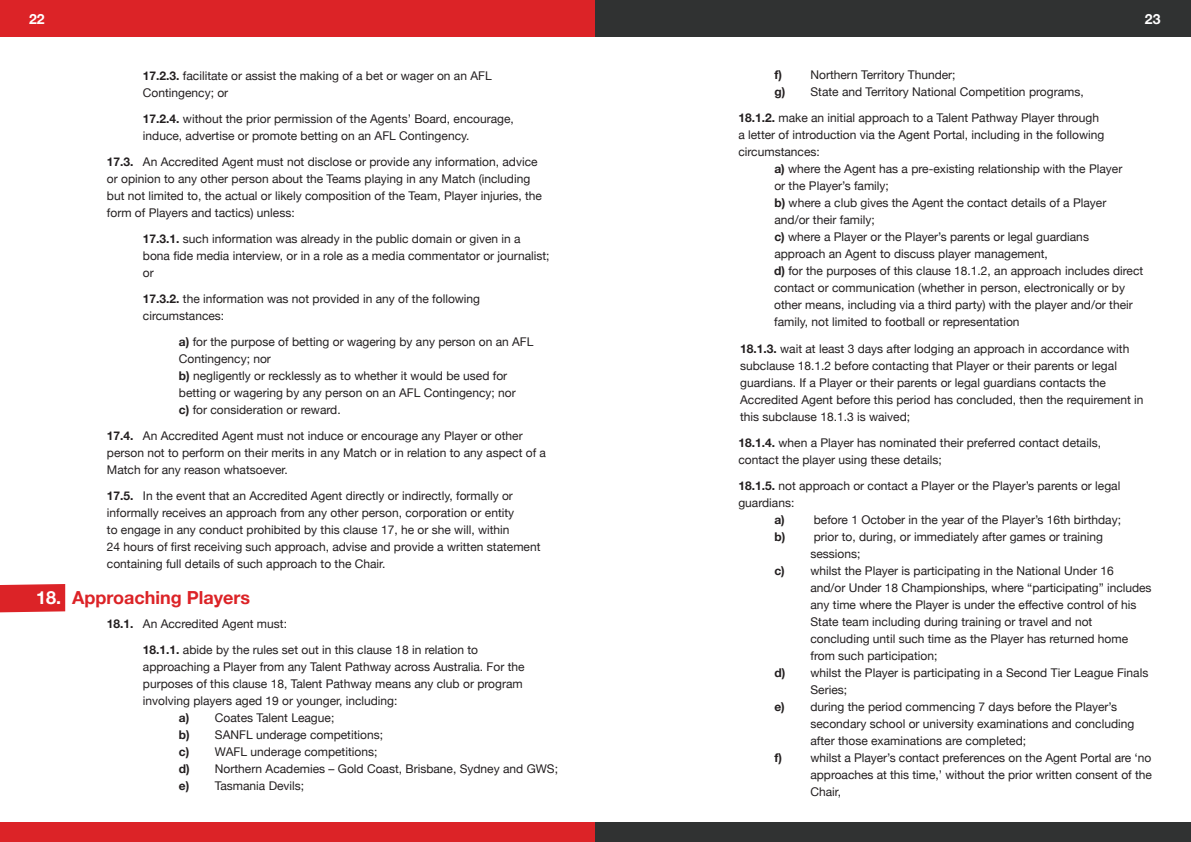
<style>
.page{position:relative;width:1191px;height:842px;background:#fff}
.page>*{position:absolute;margin:0;border:0;box-sizing:border-box;transform-origin:0 0}
.t1{font:700 18px "Helvetica Neue";color:#dc2327}
.t2{font:700 14px "Helvetica Neue";color:#fff}
.t3{font:12px/17px "Helvetica Neue";color:#231f20}
.t4{font:700 12px "Helvetica Neue";color:#231f20}
.s1{font-weight:700}
.s2{color:#fff}
</style>
<div class="page">
<div style="left:0;top:0;width:595px;height:36px;background:#dc2327"></div>
<div style="left:595px;top:0;width:596px;height:36px;background:#303232"></div>
<div style="left:0;top:584px;width:65px;height:28px;background:#dc2327"></div>
<div style="left:0;top:822px;width:595px;height:20px;background:#dc2327"></div>
<div style="left:595px;top:822px;width:596px;height:20px;background:#303232"></div>
<p class="t2" style="left:29px;top:8px;width:24px">222</p>
<p class="t3" style="left:143px;top:68px;width:350px"><span class="s1">17.2.3.</span> facilitate or assist the making of a bet or wager on an AFL<br>Contingency; or</p>
<p class="t3" style="left:143px;top:111px;width:372px"><span class="s1">17.2.4.</span> without the prior permission of the Agents’ Board, encourage, induce, advertise or promote betting on an AFL Contingency.</p>
<p class="t3" style="left:107px;top:154px;width:436px"><span class="s1">17.3.</span> An Accredited Agent must not disclose or provide any information, advice or opinion to any other person about the Teams playing in any Match (including but not limited to, the actual or likely composition of the Team, Player injuries, the form of Players and tactics) unless:</p>
<p class="t3" style="left:143px;top:231px;width:408px"><span class="s1">17.3.1.</span> such information was already in the public domain or given in a bona fide media interview, or in a role as a media commentator or journalist; or</p>
<p class="t3" style="left:143px;top:291px;width:339px"><span class="s1">17.3.2.</span> the information was not provided in any of the following circumstances:</p>
<p class="t3" style="left:179px;top:334px;width:356px"><span class="s1">a)</span> for the purpose of betting or wagering by any person on an AFL<br>Contingency; nor</p>
<p class="t3" style="left:179px;top:368px;width:338px"><span class="s1">b)</span> negligently or recklessly as to whether it would be used for betting or wagering by any person on an AFL Contingency; nor</p>
<p class="t3" style="left:179px;top:402px;width:163px"><span class="s1">c)</span> for consideration or reward.</p>
<p class="t3" style="left:107px;top:428px;width:440px"><span class="s1">17.4.</span> An Accredited Agent must not induce or encourage any Player or other person not to perform on their merits in any Match or in relation to any aspect of a<br>Match for any reason whatsoever.</p>
<p class="t3" style="left:107px;top:488px;width:435px"><span class="s1">17.5.</span> In the event that an Accredited Agent directly or indirectly, formally or informally receives an approach from any other person, corporation or entity<br>to engage in any conduct prohibited by this clause 17, he or she will, within<br>24 hours of first receiving such approach, advise and provide a written statement containing full details of such approach to the Chair.</p>
<p class="t1" style="left:36px;top:583px;width:215px"><span class="s2">18.</span> Approaching Players</p>
<p class="t3" style="left:107px;top:616px;width:182px"><span class="s1">18.1.</span> An Accredited Agent must:</p>
<p class="t3" style="left:143px;top:642px;width:383px"><span class="s1">18.1.1.</span> abide by the rules set out in this clause 18 in relation to approaching a Player from any Talent Pathway across Australia. For the purposes of this clause 18, Talent Pathway means any club or program involving players aged 19 or younger, including:</p>
<p class="t3" style="left:179px;top:710px;width:157px"><span class="s1">a)</span> Coates Talent League;</p>
<p class="t3" style="left:179px;top:727px;width:206px"><span class="s1">b)</span> SANFL underage competitions;</p>
<p class="t3" style="left:179px;top:744px;width:200px"><span class="s1">c)</span> WAFL underage competitions;</p>
<p class="t3" style="left:179px;top:761px;width:380px"><span class="s1">d)</span> Northern Academies – Gold Coast, Brisbane, Sydney and GWS;</p>
<p class="t3" style="left:179px;top:778px;width:127px"><span class="s1">e)</span> Tasmania Devils;</p>
<p class="t2" style="left:1145px;top:8px;width:17px">23</p>
<p class="t3" style="left:774px;top:67px;width:183px"><span class="s1">f)</span> Northern Territory Thunder;</p>
<p class="t3" style="left:774px;top:84px;width:311px"><span class="s1">g)</span> State and Territory National Competition programs,</p>
<p class="t3" style="left:738px;top:110px;width:367px"><span class="s1">18.1.2.</span> make an initial approach to a Talent Pathway Player through a letter of introduction via the Agent Portal, including in the following circumstances:</p>
<p class="t3" style="left:774px;top:161px;width:349px"><span class="s1">a)</span> where the Agent has a pre-existing relationship with the Player or the Player’s family;</p>
<p class="t3" style="left:774px;top:195px;width:333px"><span class="s1">b)</span> where a club gives the Agent the contact details of a Player and/or their family;</p>
<p class="t3" style="left:774px;top:229px;width:316px"><span class="s1">c)</span> where a Player or the Player’s parents or legal guardians approach an Agent to discuss player management,</p>
<p class="t3" style="left:774px;top:263px;width:370px"><span class="s1">d)</span> for the purposes of this clause 18.1.2, an approach includes direct contact or communication (whether in person, electronically or by other means, including via a third party) with the player and/or their family, not limited to football or representation</p>
<p class="t3" style="left:740px;top:340px;width:405px"><span class="s1">18.1.3.</span> wait at least 3 days after lodging an approach in accordance with subclause 18.1.2 before contacting that Player or their parents or legal guardians. If a Player or their parents or legal guardians contacts the Accredited Agent before this period has concluded, then the requirement in this subclause 18.1.3 is waived;</p>
<p class="t3" style="left:738px;top:434px;width:364px"><span class="s1">18.1.4.</span> when a Player has nominated their preferred contact details, contact the player using these details;</p>
<p class="t3" style="left:738px;top:477px;width:383px"><span class="s1">18.1.5.</span> not approach or contact a Player or the Player’s parents or legal guardians:</p>
<p class="t4" style="left:774px;top:510px;width:12px">a)</p>
<p class="t3" style="left:813px;top:511px;width:309px">before 1 October in the year of the Player’s 16th birthday;</p>
<p class="t3" style="left:810px;top:528px;width:294px;text-indent:-36px"><span class="s1">b)</span> prior to, during, or immediately after games or training sessions;</p>
<p class="t3" style="left:810px;top:562px;width:343px;text-indent:-36px"><span class="s1">c)</span> whilst the Player is participating in the National Under 16 and/or Under 18 Championships, where “participating” includes any time where the Player is under the effective control of his State team including during training or travel and not concluding until such time as the Player has returned home from such participation;</p>
<p class="t3" style="left:810px;top:664px;width:339px;text-indent:-36px"><span class="s1">d)</span> whilst the Player is participating in a Second Tier League Finals<br>Series;</p>
<p class="t3" style="left:810px;top:698px;width:325px;text-indent:-36px"><span class="s1">e)</span> during the period commencing 7 days before the Player’s secondary school or university examinations and concluding after those examinations are completed;</p>
<p class="t3" style="left:810px;top:749px;width:343px;text-align:justify;text-indent:-36px"><span class="s1">f)</span> whilst a Player’s contact preferences on the Agent Portal are ‘no approaches at this time,’ without the prior written consent of the Chair,</p>
</div>
